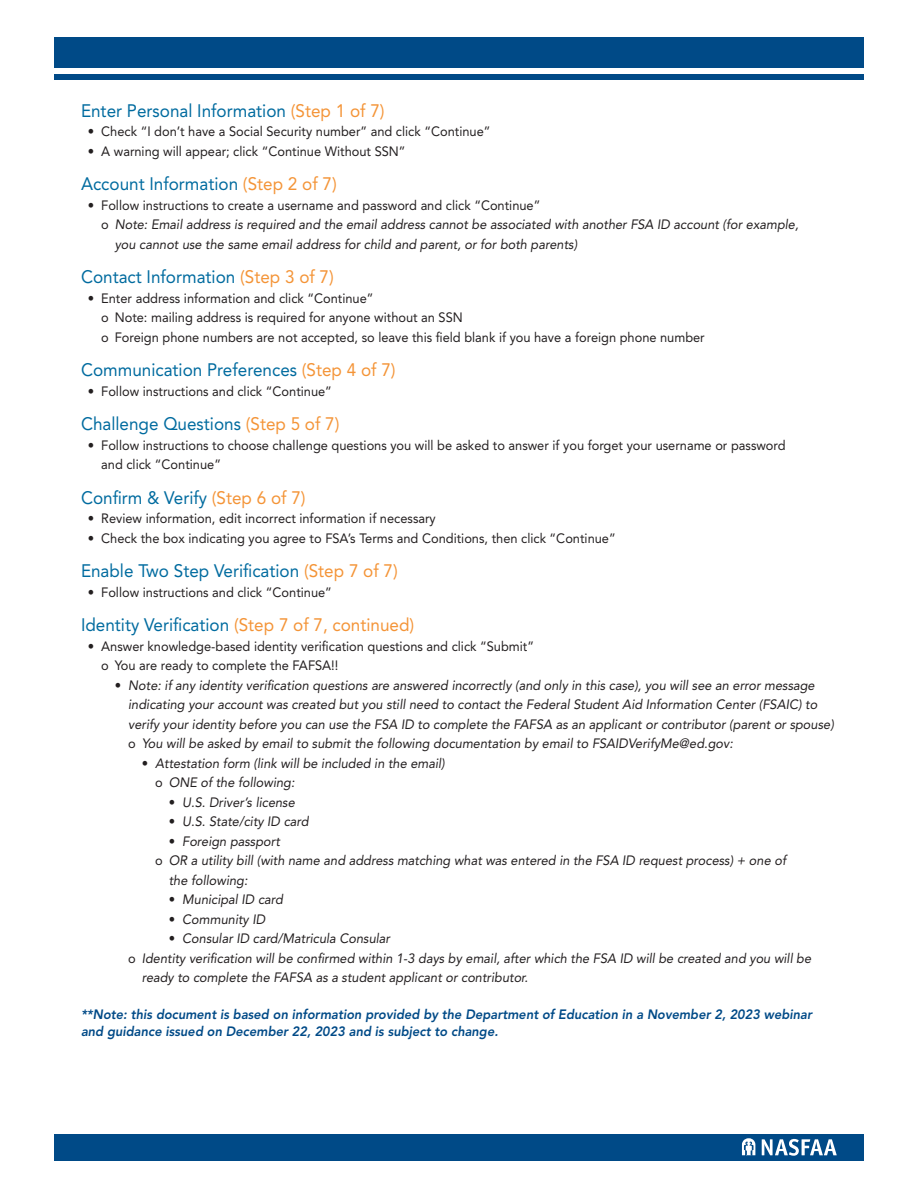
<style>
.page{position:relative;width:918px;height:1188px;background:#fff}
.page>*{position:absolute;margin:0;border:0;box-sizing:border-box;transform-origin:0 0}
.t1{font:18px "Avenir LT Std";color:#006b9f;scale:.95 1}
.t2{font:italic 13.5px/19.5px "Avenir LT Std";color:#231f20;scale:.95 1}
.t3{font:13.5px/19.5px "Avenir LT Std";color:#231f20;scale:.95 1}
.Paragraph{font:italic 800 13.5px/17.2px "Avenir LT Std";color:#004a87;scale:.95 1}
.s1{color:#f49437}
.s2{font-style:normal}
</style>
<div class="page">
<div style="left:54px;top:37px;width:810px;height:31px;background:#004a87"></div>
<div style="left:54px;top:75px;width:810px;height:5px;background:#004a87"></div>
<div style="left:54px;top:1134px;width:810px;height:26px;background:#004a87"></div>
<svg style="left:762px;top:1139px;width:75px;height:17px"></svg>
<svg style="left:742px;top:1138px;width:13px;height:17px"></svg>
<h3 class="t1" style="left:81px;top:100px;width:321px">Enter Personal Information <span class="s1">(Step 1 of 7)</span></h3>
<p class="t3" style="left:88px;top:122px;width:425px">• Check “I don’t have a Social Security number” and click “Continue”</p>
<p class="t3" style="left:88px;top:141px;width:336px">• A warning will appear; click “Continue Without SSN”</p>
<h3 class="t1" style="left:81px;top:173px;width:271px">Account Information <span class="s1">(Step 2 of 7)</span></h3>
<p class="t3" style="left:88px;top:195px;width:478px">• Follow instructions to create a username and password and click “Continue”</p>
<p class="t2" style="left:115px;top:215px;width:721px;text-indent:-14px"><span class="s2">o</span> Note: Email address is required and the email address cannot be associated with another FSA ID account (for example, you cannot use the same email address for child and parent, or for both parents)</p>
<h3 class="t1" style="left:81px;top:266px;width:268px">Contact Information <span class="s1">(Step 3 of 7)</span></h3>
<p class="t3" style="left:88px;top:288px;width:302px">• Enter address information and click “Continue”</p>
<p class="t3" style="left:101px;top:308px;width:382px">o Note: mailing address is required for anyone without an SSN</p>
<p class="t3" style="left:101px;top:327px;width:637px">o Foreign phone numbers are not accepted, so leave this field blank if you have a foreign phone number</p>
<h3 class="t1" style="left:81px;top:359px;width:333px">Communication Preferences <span class="s1">(Step 4 of 7)</span></h3>
<p class="t3" style="left:88px;top:381px;width:259px">• Follow instructions and click “Continue”</p>
<h3 class="t1" style="left:81px;top:413px;width:274px">Challenge Questions <span class="s1">(Step 5 of 7)</span></h3>
<p class="t3" style="left:101px;top:435px;width:722px;text-indent:-14px">• Follow instructions to choose challenge questions you will be asked to answer if you forget your username or password and click “Continue”</p>
<h3 class="t1" style="left:81px;top:487px;width:238px">Confirm &amp; Verify <span class="s1">(Step 6 of 7)</span></h3>
<p class="t3" style="left:88px;top:509px;width:368px">• Review information, edit incorrect information if necessary</p>
<p class="t3" style="left:88px;top:528px;width:557px">• Check the box indicating you agree to FSA’s Terms and Conditions, then click “Continue”</p>
<h3 class="t1" style="left:81px;top:560px;width:335px">Enable Two Step Verification <span class="s1">(Step 7 of 7)</span></h3>
<p class="t3" style="left:88px;top:582px;width:259px">• Follow instructions and click “Continue”</p>
<h3 class="t1" style="left:81px;top:614px;width:352px">Identity Verification <span class="s1">(Step 7 of 7, continued)</span></h3>
<p class="t3" style="left:88px;top:636px;width:471px">• Answer knowledge-based identity verification questions and click “Submit”</p>
<p class="t3" style="left:101px;top:656px;width:251px">o You are ready to complete the FAFSA!!</p>
<p class="t2" style="left:128px;top:675px;width:744px;text-indent:-14px"><span class="s2">•</span> Note: if any identity verification questions are answered incorrectly (and only in this case), you will see an error message indicating your account was created but you still need to contact the Federal Student Aid Information Center (FSAIC) to verify your identity before you can use the FSA ID to complete the FAFSA as an applicant or contributor (parent or spouse)</p>
<p class="t2" style="left:128px;top:734px;width:638px"><span class="s2">o</span> You will be asked by email to submit the following documentation by email to FSAIDVerifyMe@ed.gov:</p>
<p class="t2" style="left:142px;top:753px;width:321px"><span class="s2">•</span> Attestation form (link will be included in the email)</p>
<p class="t2" style="left:155px;top:773px;width:148px"><span class="s2">o</span> ONE of the following:</p>
<p class="t2" style="left:169px;top:792px;width:134px"><span class="s2">•</span> U.S. Driver’s license</p>
<p class="t2" style="left:169px;top:812px;width:149px"><span class="s2">•</span> U.S. State/city ID card</p>
<p class="t2" style="left:169px;top:831px;width:119px"><span class="s2">•</span> Foreign passport</p>
<p class="t2" style="left:169px;top:851px;width:651px;text-indent:-14px"><span class="s2">o</span> OR a utility bill (with name and address matching what was entered in the FSA ID request process) + one of the following:</p>
<p class="t2" style="left:169px;top:890px;width:122px"><span class="s2">•</span> Municipal ID card</p>
<p class="t2" style="left:169px;top:909px;width:103px"><span class="s2">•</span> Community ID</p>
<p class="t2" style="left:169px;top:929px;width:235px"><span class="s2">•</span> Consular ID card/Matricula Consular</p>
<p class="t2" style="left:142px;top:948px;width:706px;text-indent:-14px"><span class="s2">o</span> Identity verification will be confirmed within 1-3 days by email, after which the FSA ID will be created and you will be ready to complete the FAFSA as a student applicant or contributor.</p>
<p class="Paragraph" style="left:81px;top:1006px;width:771px">**Note: this document is based on information provided by the Department of Education in a November 2, 2023 webinar and guidance issued on December 22, 2023 and is subject to change.</p>
</div>
